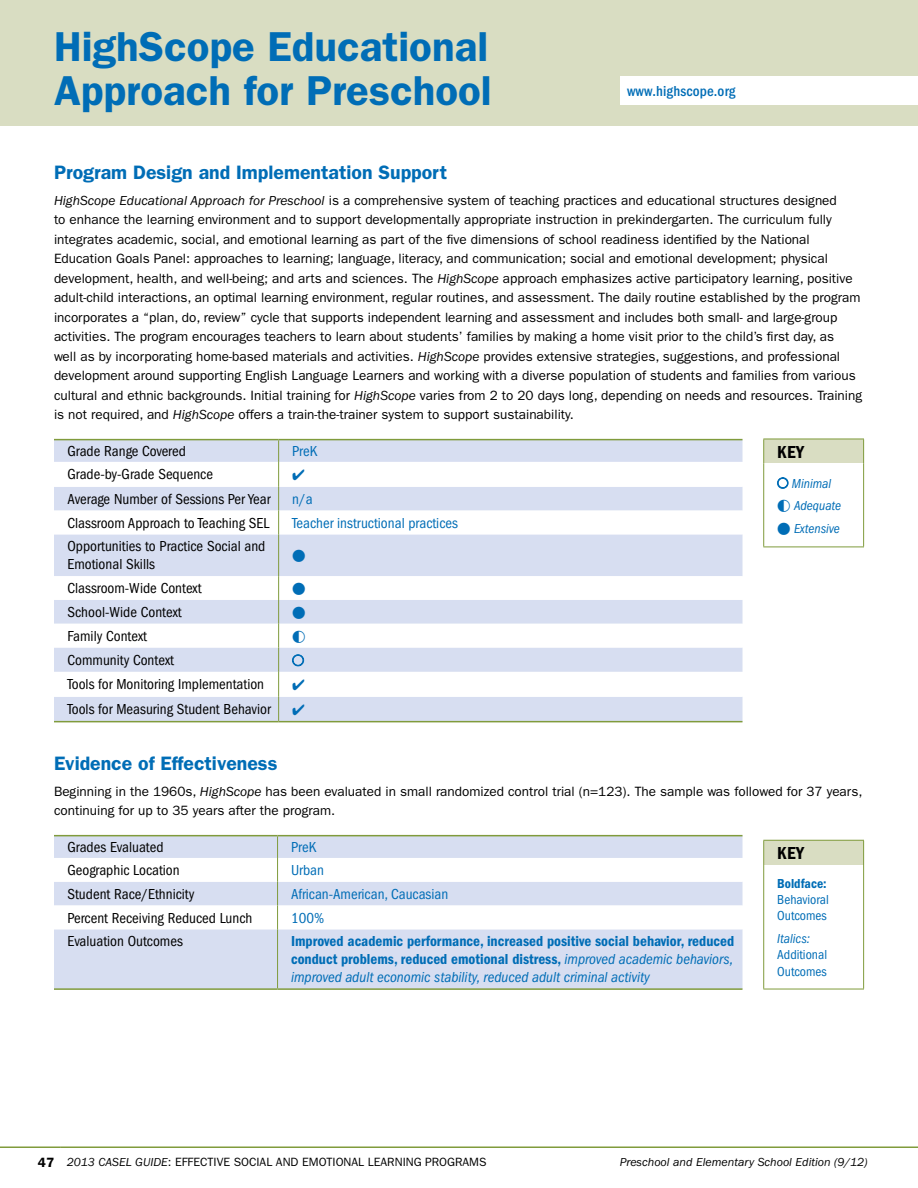
<style>
.page{position:relative;width:918px;height:1188px;background:#fff}
.page>*{position:absolute;margin:0;border:0;box-sizing:border-box;transform-origin:0 0}
.t1{font:600 42px/44.4px "ITC Franklin Gothic Std";color:#006db6}
.t2{font:600 19.5px "ITC Franklin Gothic Std";color:#006db6}
.t3{font:18px "ITC Franklin Gothic Std Dm Cd";letter-spacing:.02em;color:#000}
.t4{font:condensed 15px/18px "ITC Franklin Gothic Std";color:#000}
.t5{font:15px/18px "ITC Franklin Gothic Std Dm Cd";color:#006db6}
.t6{font:condensed 15px "ITC Franklin Gothic Std";color:#006db6}
.t7{font:italic condensed 15px "ITC Franklin Gothic Std";color:#006db6}
.t8{font:500 condensed 15px "ITC Franklin Gothic Std";letter-spacing:.01em;color:#006db6}
.t9{font:13.5px/19.5px "ITC Franklin Gothic Std";color:#000}
.t10{font:condensed 13.5px/16.2px "ITC Franklin Gothic Std";color:#006db6}
.t11{font:italic condensed 13.5px/23px "ITC Franklin Gothic Std";color:#006db6}
.t12{font:13.5px "ITC Franklin Gothic Std Dm Cd";color:#006db6}
.t13{font:13.5px "Astrology Pi LT Std 1";color:#006db6}
.t14{font:12px "ITC Franklin Gothic Std";color:#000}
.t15{font:italic 12px "ITC Franklin Gothic Std";color:#000}
.s1{font-style:italic}
.s2{font-family:"ITC Franklin Gothic Std";font-style:italic;font-stretch:condensed}
.s3{font-weight:600;font-size:13.5px}
</style>
<div class="page">
<hr style="left:0;top:1146px;width:60px;height:2px;background:#809b3c">
<hr style="left:60px;top:1146px;width:858px;height:2px;background:#809b3c">
<div style="left:0;top:0;width:918px;height:125px;background:#d9ddc2"></div>
<div style="left:54px;top:440px;width:688px;height:281px;background:#d7def1"></div>
<svg style="left:54px;top:462px;width:688px;height:235px"></svg>
<hr style="left:278px;top:534px;width:1px;height:42px;background:#809b3c">
<svg style="left:278px;top:576px;width:1px;height:145px"></svg>
<hr style="left:54px;top:721px;width:225px;height:1px;background:#809b3c">
<hr style="left:279px;top:721px;width:463px;height:1px;background:#809b3c">
<svg style="left:278px;top:440px;width:1px;height:94px"></svg>
<hr style="left:54px;top:439px;width:225px;height:1px;background:#809b3c">
<hr style="left:279px;top:439px;width:463px;height:1px;background:#809b3c">
<div style="left:54px;top:836px;width:688px;height:152px;background:#d7def1"></div>
<svg style="left:54px;top:858px;width:688px;height:71px"></svg>
<hr style="left:277px;top:929px;width:1px;height:59px;background:#809b3c">
<hr style="left:54px;top:988px;width:224px;height:2px;background:#809b3c">
<hr style="left:278px;top:988px;width:464px;height:2px;background:#809b3c">
<svg style="left:277px;top:836px;width:1px;height:93px"></svg>
<hr style="left:54px;top:835px;width:224px;height:1px;background:#809b3c">
<hr style="left:278px;top:835px;width:464px;height:1px;background:#809b3c">
<div style="left:620px;top:77px;width:298px;height:28px;background:#fff"></div>
<div style="left:764px;top:439px;width:100px;height:25px;background:#d9ddc2"></div>
<hr style="left:763px;top:439px;width:101px;height:1px;background:#809b3c">
<svg style="left:763px;top:439px;width:1px;height:25px"></svg>
<svg style="left:863px;top:439px;width:1px;height:25px"></svg>
<hr style="left:763px;top:464px;width:1px;height:83px;background:#809b3c">
<hr style="left:863px;top:464px;width:1px;height:83px;background:#809b3c">
<hr style="left:763px;top:547px;width:101px;height:1px;background:#809b3c">
<svg style="left:777px;top:477px;width:12px;height:12px"></svg>
<div style="left:764px;top:840px;width:100px;height:25px;background:#d9ddc2"></div>
<hr style="left:763px;top:840px;width:101px;height:1px;background:#809b3c">
<svg style="left:763px;top:841px;width:1px;height:24px"></svg>
<svg style="left:863px;top:841px;width:1px;height:24px"></svg>
<hr style="left:763px;top:865px;width:1px;height:124px;background:#809b3c">
<hr style="left:863px;top:865px;width:1px;height:124px;background:#809b3c">
<hr style="left:763px;top:989px;width:101px;height:1px;background:#809b3c">
<svg style="left:293px;top:469px;width:11px;height:11px"></svg>
<svg style="left:293px;top:631px;width:12px;height:12px"></svg>
<svg style="left:292px;top:654px;width:12px;height:13px"></svg>
<svg style="left:293px;top:679px;width:11px;height:11px"></svg>
<svg style="left:293px;top:704px;width:11px;height:11px"></svg>
<h1 class="t1" style="left:54px;top:24px;width:439px">HighScope Educational<br>Approach for Preschool</h1>
<p class="t8" style="left:627px;top:83px;width:110px">www.highscope.org</p>
<h2 class="t2" style="left:54px;top:160px;width:395px">Program Design and Implementation Support</h2>
<p class="t9" style="left:54px;top:191px;width:810px"><span class="s1">HighScope Educational Approach for Preschool</span> is a comprehensive system of teaching practices and educational structures designed<br>to enhance the learning environment and to support developmentally appropriate instruction in prekindergarten. The curriculum fully integrates academic, social, and emotional learning as part of the five dimensions of school readiness identified by the National Education Goals Panel: approaches to learning; language, literacy, and communication; social and emotional development; physical development, health, and well-being; and arts and sciences. The <span class="s1">HighScope</span> approach emphasizes active participatory learning, positive adult-child interactions, an optimal learning environment, regular routines, and assessment. The daily routine established by the program incorporates a “plan, do, review” cycle that supports independent learning and assessment and includes both small- and large-group activities. The program encourages teachers to learn about students’ families by making a home visit prior to the child’s first day, as<br>well as by incorporating home-based materials and activities. <span class="s1">HighScope</span> provides extensive strategies, suggestions, and professional development around supporting English Language Learners and working with a diverse population of students and families from various cultural and ethnic backgrounds. Initial training for <span class="s1">HighScope</span> varies from 2 to 20 days long, depending on needs and resources. Training is not required, and <span class="s1">HighScope</span> offers a train-the-trainer system to support sustainability.</p>
<p class="t4" style="left:68px;top:442px;width:120px">Grade Range Covered</p>
<p class="t6" style="left:292px;top:443px;width:27px">PreK</p>
<p class="t4" style="left:68px;top:465px;width:147px">Grade-by-Grade Sequence</p>
<p class="t4" style="left:68px;top:490px;width:205px">Average Number of Sessions Per Year</p>
<p class="t6" style="left:292px;top:490px;width:22px">n/a</p>
<p class="t4" style="left:68px;top:514px;width:203px">Classroom Approach to Teaching SEL</p>
<p class="t6" style="left:292px;top:514px;width:167px">Teacher instructional practices</p>
<p class="t4" style="left:68px;top:538px;width:199px">Opportunities to Practice Social and<br>Emotional Skills</p>
<p class="t13" style="left:292px;top:550px;width:15px">•</p>
<p class="t4" style="left:68px;top:579px;width:136px">Classroom-Wide Context</p>
<p class="t13" style="left:292px;top:582px;width:15px">•</p>
<p class="t4" style="left:68px;top:603px;width:116px">School-Wide Context</p>
<p class="t13" style="left:292px;top:606px;width:15px">•</p>
<p class="t4" style="left:68px;top:627px;width:81px">Family Context</p>
<p class="t4" style="left:68px;top:651px;width:108px">Community Context</p>
<p class="t4" style="left:68px;top:675px;width:198px">Tools for Monitoring Implementation</p>
<p class="t4" style="left:68px;top:700px;width:205px">Tools for Measuring Student Behavior</p>
<h2 class="t2" style="left:54px;top:751px;width:225px">Evidence of Effectiveness</h2>
<p class="t9" style="left:54px;top:782px;width:810px">Beginning in the 1960s, <span class="s1">HighScope</span> has been evaluated in small randomized control trial (n=123). The sample was followed for 37 years, continuing for up to 35 years after the program.</p>
<p class="t4" style="left:68px;top:838px;width:98px">Grades Evaluated</p>
<p class="t6" style="left:291px;top:839px;width:27px">PreK</p>
<p class="t4" style="left:68px;top:861px;width:114px">Geographic Location</p>
<p class="t6" style="left:291px;top:862px;width:34px">Urban</p>
<p class="t4" style="left:68px;top:885px;width:128px">Student Race/Ethnicity</p>
<p class="t6" style="left:291px;top:885px;width:159px">African-American, Caucasian</p>
<p class="t4" style="left:68px;top:909px;width:186px">Percent Receiving Reduced Lunch</p>
<p class="t6" style="left:291px;top:909px;width:35px">100%</p>
<p class="t4" style="left:68px;top:933px;width:117px">Evaluation Outcomes</p>
<p class="t5" style="left:291px;top:932px;width:445px">Improved academic performance, increased positive social behavior, reduced conduct problems, reduced emotional distress, <span class="s2">improved academic behaviors,</span></p>
<p class="t7" style="left:291px;top:969px;width:361px">improved adult economic stability, reduced adult criminal activity</p>
<h3 class="t3" style="left:777px;top:442px;width:28px">KEY</h3>
<p class="t11" style="left:777px;top:472px;width:65px">○ Minimal ◐ Adequate</p>
<p class="t11" style="left:777px;top:518px;width:64px">• Extensive</p>
<h3 class="t3" style="left:777px;top:843px;width:28px">KEY</h3>
<p class="t12" style="left:777px;top:876px;width:51px">Boldface:</p>
<p class="t10" style="left:777px;top:892px;width:53px">Behavioral<br>Outcomes</p>
<p class="t11" style="left:777px;top:927px;width:34px">Italics:</p>
<p class="t10" style="left:777px;top:947px;width:51px">Additional<br>Outcomes</p>
<p class="t14" style="left:38px;top:1155px;width:218px"><span class="s3">47</span> <span class="s1">2013 CASEL GUIDE</span>: effective Social</p>
<p class="t14" style="left:276px;top:1155px;width:211px">and Emotional Learni ng programs</p>
<p class="t15" style="left:620px;top:1156px;width:249px">preschool and Elementary School Edition (9/12)</p>
</div>
